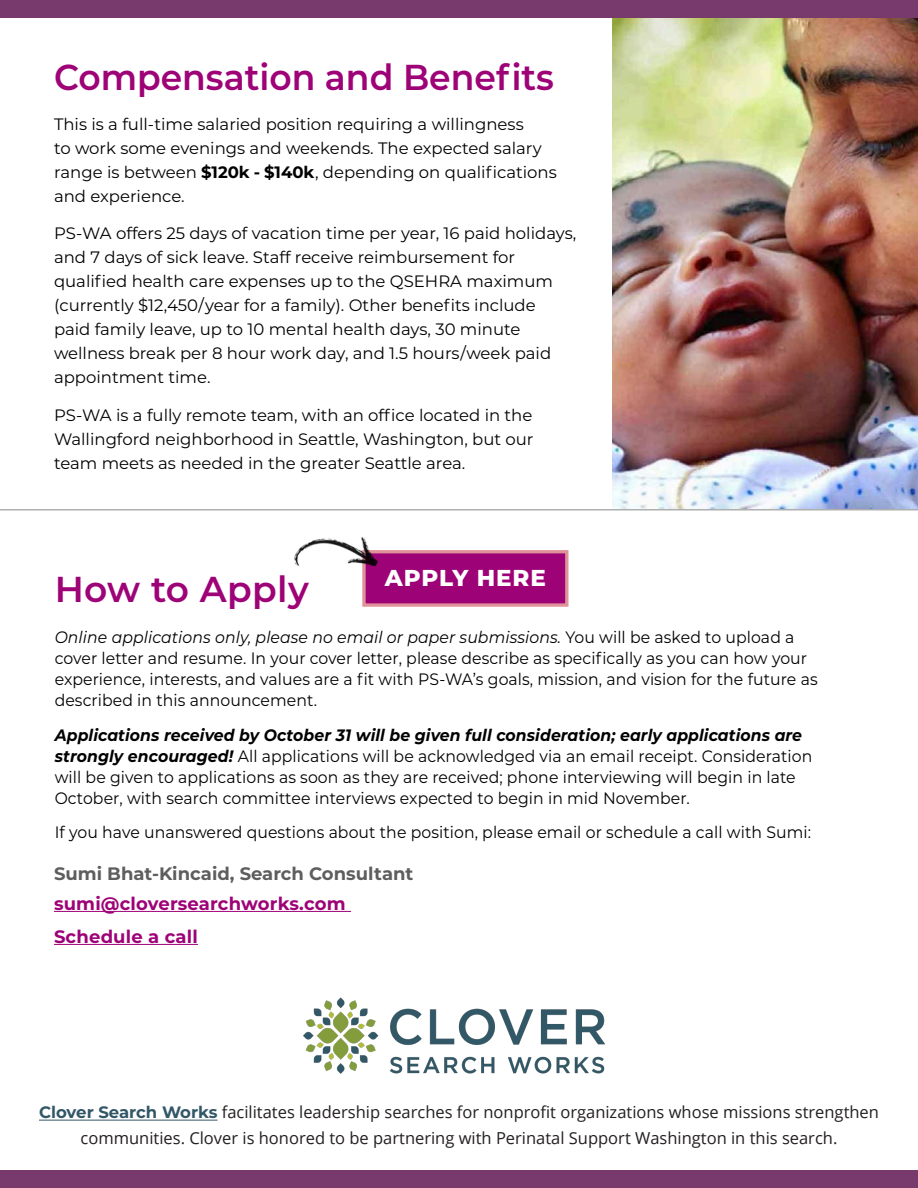
<style>
.page{position:relative;width:918px;height:1188px;background:#fff}
.page>*{position:absolute;margin:0;border:0;box-sizing:border-box;transform-origin:0 0}
.body{font:600 36px "Montserrat";color:#9e0277;scale:.96 1}
.body-2{font:600 36px "Montserrat";color:#9e0277}
.Button_Type{font:800 22.95px "Montserrat";letter-spacing:.04em;color:#fff}
.body-3{font:700 18px "Montserrat";letter-spacing:.01em;color:#9e0277}
.body-4{font:700 18px "Montserrat";color:#5e5e5e}
.Paragraph_Style_3{font:16.5px/21px "Montserrat";letter-spacing:.005em;color:#000;scale:.95 1}
.body-5{font:16.5px/24px "Montserrat";color:#000}
.t1{font:16.5px/25.5px "Open Sans";color:#231f20;text-align:center}
.s1{font-weight:700}
.s2{font-style:italic}
.s3{font-weight:700;font-style:italic}
.s4{font-family:"Montserrat";font-weight:700;color:#325766}
</style>
<div class="page">
<hr style="left:39px;top:1120px;width:179px;height:1px;background:#325766">
<img style="left:303px;top:997px;width:303px;height:77px">
<hr style="left:54px;top:911px;width:297px;height:1px;background:#9e0277">
<hr style="left:54px;top:944px;width:144px;height:1px;background:#9e0277">
<img style="left:612px;top:17px;width:306px;height:492px">
<div style="left:0;top:0;width:918px;height:17px;background:#783a6d"></div>
<div style="left:0;top:1171px;width:918px;height:17px;background:#783a6d"></div>
<div style="left:362px;top:550px;width:207px;height:57px;background:#9e0277;border:3px solid #e0929a"></div>
<img style="left:294px;top:537px;width:85px;height:34px">
<hr style="left:0;top:509px;width:918px;height:2px;background:#afafaf">
<p class="body" style="left:54px;top:52px;width:522px">Compensation and Benefits</p>
<p class="body-5" style="left:54px;top:111px;width:504px">This is a full-time salaried position requiring a willingness<br>to work some evenings and weekends. The expected salary range is between <span class="s1">$120k - $140k</span>, depending on qualifications and experience.</p>
<p class="body-5" style="left:54px;top:221px;width:524px">PS-WA offers 25 days of vacation time per year, 16 paid holidays, and 7 days of sick leave. Staff receive reimbursement for qualified health care expenses up to the QSEHRA maximum (currently $12,450/year for a family). Other benefits include<br>paid family leave, up to 10 mental health days, 30 minute wellness break per 8 hour work day, and 1.5 hours/week paid appointment time.</p>
<p class="body-5" style="left:54px;top:402px;width:481px;text-align:justify">PS-WA is a fully remote team, with an office located in the Wallingford neighborhood in Seattle, Washington, but our team meets as needed in the greater Seattle area.</p>
<p class="Button_Type" style="left:385px;top:561px;width:163px">APPLY HERE</p>
<p class="body-2" style="left:55px;top:564px;width:256px">How to Apply</p>
<p class="Paragraph_Style_3" style="left:55px;top:626px;width:805px"><span class="s2">Online applications only, please no email or paper submissions.</span> You will be asked to upload a cover letter and resume. In your cover letter, please describe as specifically as you can how your experience, interests, and values are a fit with PS-WA’s goals, mission, and vision for the future as described in this announcement.</p>
<p class="Paragraph_Style_3" style="left:55px;top:724px;width:799px"><span class="s3">Applications received by October 31 will be given full consideration; early applications are strongly encouraged!</span> All applications will be acknowledged via an email receipt. Consideration will be given to applications as soon as they are received; phone interviewing will begin in late October, with search committee interviews expected to begin in mid November.</p>
<p class="Paragraph_Style_3" style="left:55px;top:822px;width:798px">If you have unanswered questions about the position, please email or schedule a call with Sumi:</p>
<p class="body-4" style="left:54px;top:860px;width:361px">Sumi Bhat-Kincaid, Search Consultant</p>
<p class="body-3" style="left:54px;top:890px;width:293px">sumi@cloversearchworks.com</p>
<p class="body-3" style="left:54px;top:923px;width:145px">Schedule a call</p>
<p class="t1" style="left:39px;top:1099px;width:842px"><span class="s4">Clover Search Works</span> facilitates leadership searches for nonprofit organizations whose missions strengthen communities. Clover is honored to be partnering with Perinatal Support Washington in this search.</p>
</div>
